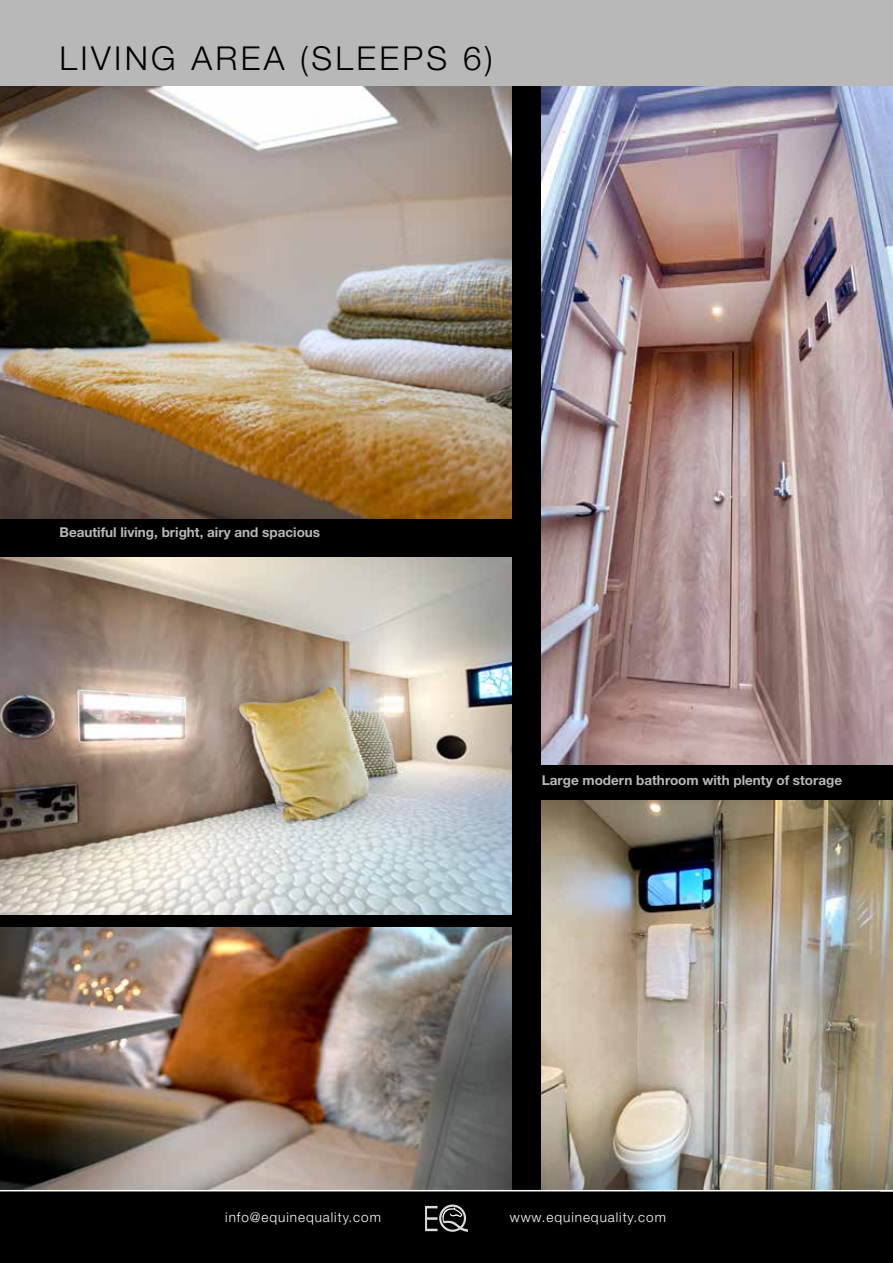
<style>
.page{position:relative;width:893px;height:1263px;background:#000}
.page>*{position:absolute;margin:0;border:0;box-sizing:border-box;transform-origin:0 0}
.t1{font:300 33px "Helvetica Neue LT Std";letter-spacing:.1em;color:#000}
.t2{font:700 13.5px "Helvetica Neue LT Std";color:#b8b8b8}
.t3{font:300 13.5px "Helvetica Neue LT Std";letter-spacing:.07em;color:#fff}
</style>
<div class="page">
<img style="left:0;top:558px;width:512px;height:356px">
<img style="left:0;top:927px;width:512px;height:263px">
<img style="left:0;top:85px;width:512px;height:434px">
<img style="left:542px;top:85px;width:351px;height:679px">
<img style="left:542px;top:800px;width:351px;height:390px">
<hr style="left:0;top:1190px;width:893px;height:1px;background:#fff">
<div style="left:0;top:0;width:893px;height:85px;background:#b8b8b8"></div>
<svg style="left:425px;top:1204px;width:43px;height:28px"></svg>
<h1 class="t1" style="left:60px;top:39px;width:435px">LIVING AREA (SLEEPS 6)</h1>
<p class="t2" style="left:60px;top:524px;width:262px">Beautiful living, bright, airy and spacious</p>
<p class="t2" style="left:542px;top:771px;width:302px">Large modern bathroom with plenty of storage</p>
<p class="t3" style="left:225px;top:1208px;width:157px">info@equinequality.com</p>
<p class="t3" style="left:510px;top:1208px;width:158px">www.equinequality.com</p>
</div>
